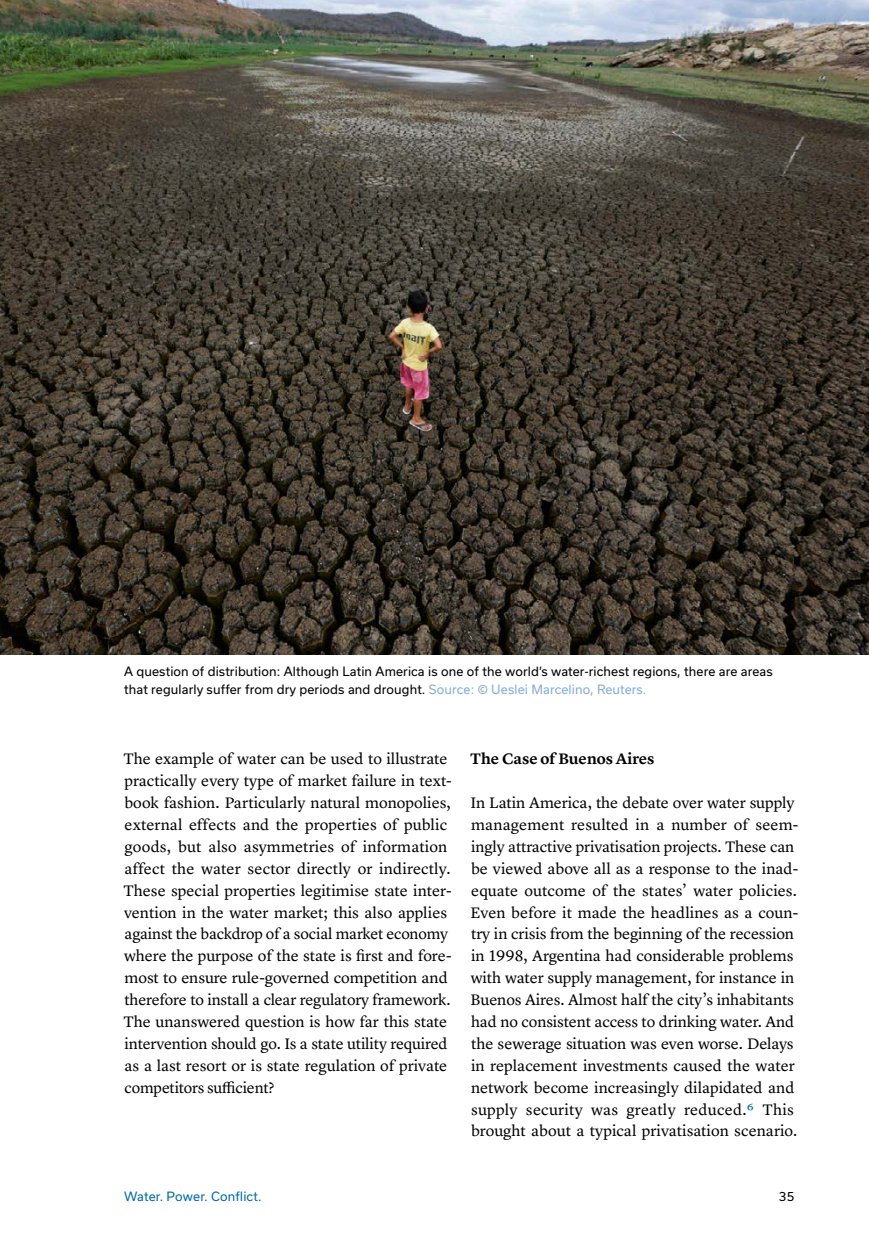
<style>
.page{position:relative;width:869px;height:1246px;background:#fff}
.page>*{position:absolute;margin:0;border:0;box-sizing:border-box;transform-origin:0 0}
.t1{font:15.75px/21.9px "Lyon Text";letter-spacing:-.005em;color:#000}
.t2{font:600 15.75px "Lyon Text";color:#000}
.t3{font:12.25px/17.5px "Usual";letter-spacing:.01em;color:#000}
.t4{font:12.25px "Usual";letter-spacing:.01em;color:#006ca6}
.s1{color:#85aed2}
.s2{color:#006ca6}
</style>
<div class="page">
<img style="left:0;top:0;width:868px;height:654px">
<p class="t3" style="left:124px;top:663px;width:650px">A question of distribution: Although Latin America is one of the world’s water-richest regions, there are areas that regularly suffer from dry periods and drought. <span class="s1">Source: © Ueslei Marcelino, Reuters.</span></p>
<p class="t1" style="left:123px;top:746px;width:330px">The example of water can be used to illustrate practically every type of market failure in text&shy;book fashion. Particularly natural monopolies, external effects and the properties of public goods, but also asymmetries of information affect the water sector directly or indirectly.<br>These special properties legitimise state inter&shy;vention in the water market; this also applies against the backdrop of a social market economy where the purpose of the state is first and fore&shy;most to ensure rule-governed competition and therefore to install a clear regulatory framework.<br>The unanswered question is how far this state intervention should go. Is a state utility required as a last resort or is state regulation of private competitors sufficient?</p>
<p class="t2" style="left:470px;top:746px;width:186px">The Case of Buenos Aires</p>
<p class="t1" style="left:470px;top:790px;width:329px">In Latin America, the debate over water supply management resulted in a number of seem&shy;ingly attractive privatisation projects. These can be viewed above all as a response to the inad&shy;equate outcome of the states’ water policies.<br>Even before it made the headlines as a coun&shy;try in crisis from the beginning of the recession in 1998, Argentina had considerable problems with water supply management, for instance in Buenos Aires. Almost half the city’s inhabitants had no consistent access to drinking water. And the sewerage situation was even worse. Delays in replacement investments caused the water network become increasingly dilapidated and supply security was greatly reduced.<span class="s2">6</span> This brought about a typical privatisation scenario.</p>
<p class="t4" style="left:124px;top:1188px;width:139px">Water. Power. Conflict.</p>
<p class="t3" style="left:778px;top:1186px;width:17px">35</p>
</div>
